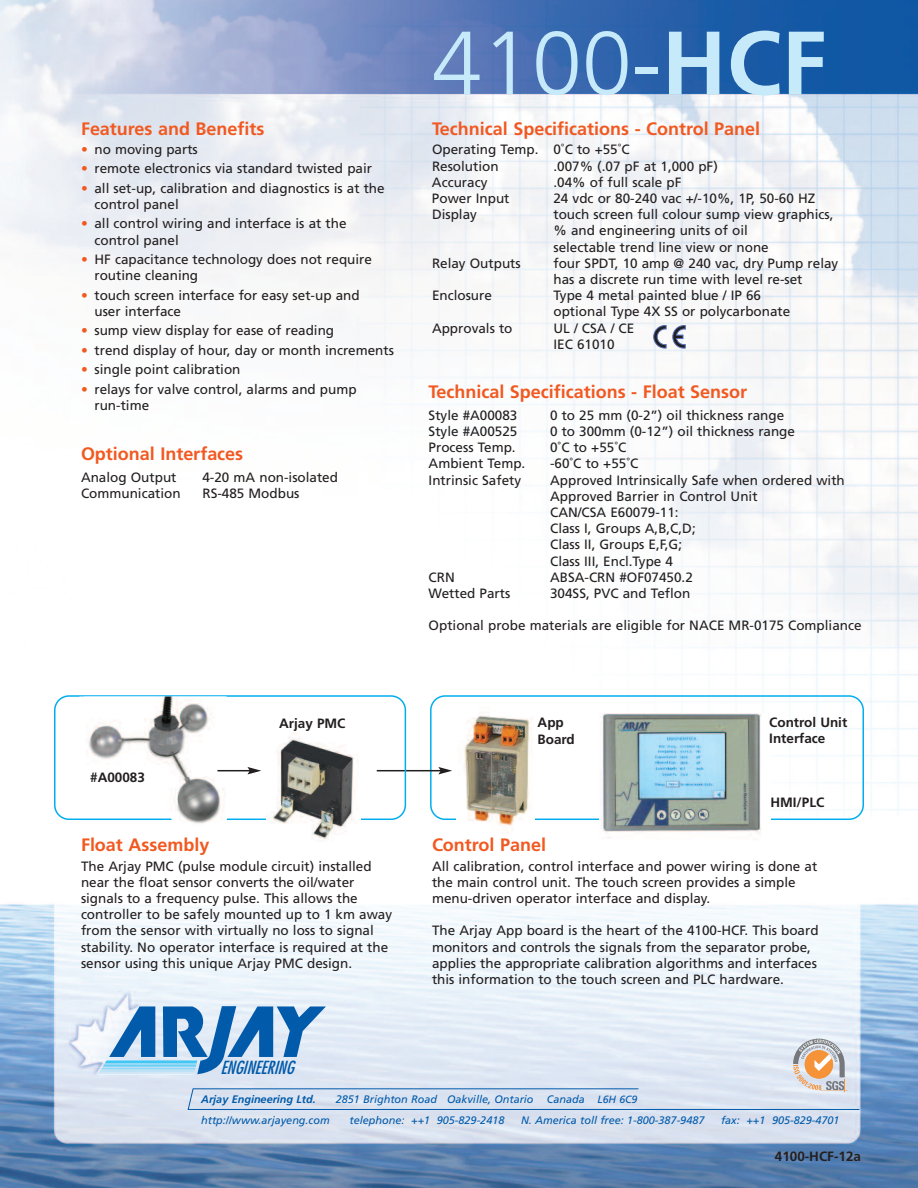
<style>
.page{position:relative;width:918px;height:1188px;background:#fff}
.page>*{position:absolute;margin:0;border:0;box-sizing:border-box;transform-origin:0 0}
.t1{font:300 90px "Frutiger";color:#c6eafa}
.t2{font:700 18px "Frutiger";color:#f15921}
.t3{font:italic condensed 17.55px "Futura";letter-spacing:-.01em;color:#015aaa}
.t4{font:13.5px/16.2px "Frutiger";color:#231f20}
.t5{font:700 13.5px/16.2px "Frutiger";color:#231f20}
.t6{font:italic 10.8px "Frutiger";color:#015aaa}
.t7{font:italic 700 10.8px "Frutiger";color:#015aaa}
.s1{color:#f15921}
.s2{font-weight:700}
.s3{font-size:10.5px}
</style>
<div class="page">
<img style="left:0;top:0;width:918px;height:1188px">
<svg style="left:430px;top:695px;width:434px;height:125px"></svg>
<img style="left:600px;top:713px;width:171px;height:127px">
<img style="left:456px;top:707px;width:78px;height:127px">
<hr style="left:377px;top:770px;width:64px;height:1px;background:#231f20">
<svg style="left:438px;top:767px;width:14px;height:7px"></svg>
<svg style="left:54px;top:695px;width:352px;height:125px"></svg>
<img style="left:266px;top:732px;width:94px;height:109px">
<hr style="left:98px;top:1074px;width:96px;height:1px;background:#e2f4fc">
<hr style="left:99px;top:1073px;width:95px;height:1px;background:#c6eafa">
<svg style="left:673px;top:326px;width:12px;height:22px"></svg>
<svg style="left:654px;top:326px;width:12px;height:22px"></svg>
<svg style="left:79px;top:697px;width:148px;height:129px"></svg>
<img style="left:85px;top:697px;width:140px;height:129px">
<hr style="left:217px;top:770px;width:33px;height:1px;background:#231f20">
<svg style="left:247px;top:767px;width:14px;height:7px"></svg>
<svg style="left:100px;top:1006px;width:760px;height:104px;background:#c8d9eb"></svg>
<h2 class="t2" style="left:81px;top:122px;width:185px">Features and Benefits</h2>
<p class="t4" style="left:81px;top:142px;width:118px"><span class="s1">•</span> no moving parts</p>
<p class="t4" style="left:81px;top:162px;width:293px"><span class="s1">•</span> remote electronics via standard twisted pair</p>
<p class="t4" style="left:95px;top:181px;width:292px;text-indent:-14px"><span class="s1">•</span> all set-up, calibration and diagnostics is at the control panel</p>
<p class="t4" style="left:95px;top:217px;width:254px;text-indent:-14px"><span class="s1">•</span> all control wiring and interface is at the control panel</p>
<p class="t4" style="left:95px;top:252px;width:279px;text-indent:-13px"><span class="s1">•</span> HF capacitance technology does not require routine cleaning</p>
<p class="t4" style="left:95px;top:288px;width:267px;text-indent:-14px"><span class="s1">•</span> touch screen interface for easy set-up and user interface</p>
<p class="t4" style="left:81px;top:324px;width:255px"><span class="s1">•</span> sump view display for ease of reading</p>
<p class="t4" style="left:81px;top:343px;width:315px"><span class="s1">•</span> trend display of hour, day or month increments</p>
<p class="t4" style="left:81px;top:362px;width:161px"><span class="s1">•</span> single point calibration</p>
<p class="t4" style="left:95px;top:382px;width:264px;text-indent:-14px"><span class="s1">•</span> relays for valve control, alarms and pump run-time</p>
<h2 class="t2" style="left:81px;top:447px;width:164px">Optional Interfaces</h2>
<p class="t4" style="left:81px;top:470px;width:97px">Analog Output</p>
<p class="t4" style="left:202px;top:470px;width:137px">4-20 mA non-isolated</p>
<p class="t4" style="left:81px;top:486px;width:101px">Communication</p>
<p class="t4" style="left:203px;top:486px;width:98px">RS-485 Modbus</p>
<p class="t5" style="left:90px;top:771px;width:56px">#A00083</p>
<h2 class="t2" style="left:81px;top:837px;width:130px">Float Assembly</h2>
<p class="t5" style="left:279px;top:716px;width:68px">Arjay PMC</p>
<h1 class="t1" style="left:432px;top:27px;width:396px">4100-<span class="s2">HCF</span></h1>
<h2 class="t2" style="left:432px;top:122px;width:330px">Technical Specifications - Control Panel</h2>
<p class="t4" style="left:432px;top:143px;width:199px">Operating Temp. 0˚C to +55˚C<br>Resolution</p>
<p class="t4" style="left:554px;top:159px;width:166px">.007% (.07 pF at 1,000 pF)</p>
<p class="t4" style="left:432px;top:175px;width:57px">Accuracy</p>
<p class="t4" style="left:554px;top:175px;width:130px">.04% of full scale pF</p>
<p class="t4" style="left:432px;top:191px;width:79px">Power Input</p>
<p class="t4" style="left:554px;top:191px;width:263px">24 vdc or 80-240 vac +/-10%, 1P, 50-60 HZ</p>
<p class="t4" style="left:432px;top:207px;width:46px">Display</p>
<p class="t4" style="left:554px;top:207px;width:282px">touch screen full colour sump view graphics, % and engineering units of oil<br>selectable trend line view or none</p>
<p class="t4" style="left:432px;top:256px;width:90px">Relay Outputs</p>
<p class="t4" style="left:554px;top:256px;width:286px">four SPDT, 10 amp @ 240 vac, dry Pump relay has a discrete run time with level re-set</p>
<p class="t4" style="left:432px;top:288px;width:61px">Enclosure</p>
<p class="t4" style="left:554px;top:288px;width:238px">Type 4 metal painted blue / IP 66 optional Type 4X SS or polycarbonate</p>
<p class="t4" style="left:432px;top:321px;width:82px">Approvals to</p>
<p class="t4" style="left:554px;top:321px;width:82px">UL / CSA / CE<br>IEC 61010</p>
<h2 class="t2" style="left:429px;top:385px;width:320px">Technical Specifications - Float Sensor</h2>
<p class="t4" style="left:429px;top:408px;width:90px">Style #A00083</p>
<p class="t4" style="left:550px;top:408px;width:236px">0 to 25 mm (0-2”) oil thickness range</p>
<p class="t4" style="left:429px;top:424px;width:90px">Style #A00525</p>
<p class="t4" style="left:550px;top:424px;width:246px">0 to 300mm (0-12”) oil thickness range</p>
<p class="t4" style="left:429px;top:440px;width:89px">Process Temp.</p>
<p class="t4" style="left:550px;top:440px;width:78px">0˚C to +55˚C</p>
<p class="t4" style="left:429px;top:457px;width:98px">Ambient Temp.</p>
<p class="t4" style="left:550px;top:457px;width:90px">-60˚C to +55˚C</p>
<p class="t4" style="left:429px;top:473px;width:94px">Intrinsic Safety</p>
<p class="t4" style="left:550px;top:473px;width:296px">Approved Intrinsically Safe when ordered with<br>Approved Barrier in Control Unit<br>CAN/CSA E60079-11:<br>Class I, Groups A,B,C,D;<br>Class II, Groups E,F,G;<br>Class III, Encl.Type 4</p>
<p class="t4" style="left:429px;top:570px;width:28px">CRN</p>
<p class="t4" style="left:550px;top:570px;width:144px">ABSA-CRN #OF07450.2</p>
<p class="t4" style="left:429px;top:586px;width:83px">Wetted Parts</p>
<p class="t4" style="left:550px;top:586px;width:142px">304SS, PVC and Teflon</p>
<p class="t4" style="left:429px;top:619px;width:434px">Optional probe materials are eligible for NACE MR-0175 Compliance</p>
<p class="t5" style="left:538px;top:716px;width:39px">App<br>Board</p>
<h2 class="t2" style="left:432px;top:837px;width:116px">Control Panel</h2>
<p class="t5" style="left:769px;top:715px;width:80px">Control Unit<br>Interface</p>
<p class="t5" style="left:770px;top:795px;width:55px">HMI/PLC</p>
<p class="t4" style="left:81px;top:859px;width:313px">The Arjay PMC (pulse module circuit) installed near the float sensor converts the oil/water signals to a frequency pulse. This allows the controller to be safely mounted up to 1 km away from the sensor with virtually no loss to signal stability. No operator interface is required at the sensor using this unique Arjay PMC design.</p>
<p class="t4" style="left:432px;top:859px;width:387px">All calibration, control interface and power wiring is done at the main control unit. The touch screen provides a simple menu-driven operator interface and display.</p>
<p class="t4" style="left:432px;top:924px;width:388px">The Arjay App board is the heart of the 4100-HCF. This board monitors and controls the signals from the separator probe, applies the appropriate calibration algorithms and interfaces this information to the touch screen and PLC hardware.</p>
<p class="t3" style="left:221px;top:1059px;width:75px">ENGINEERING</p>
<p class="t7" style="left:201px;top:1095px;width:116px">Arjay Engineering Ltd.</p>
<p class="t6" style="left:336px;top:1095px;width:303px">2851 Brighton Road Oakville, Ontario Canada <span class="s3">L6H 6C9</span></p>
<p class="t6" style="left:201px;top:1115px;width:130px">http://www.arjayeng.com</p>
<p class="t6" style="left:350px;top:1115px;width:156px">telephone: ++1 905-829-2418</p>
<p class="t6" style="left:521px;top:1115px;width:185px">N. America toll free: 1-800-387-9487</p>
<p class="t6" style="left:721px;top:1115px;width:120px">fax: ++1 905-829-4701</p>
<p class="t5" style="left:775px;top:1149px;width:88px">4100-HCF-12a</p>
</div>
